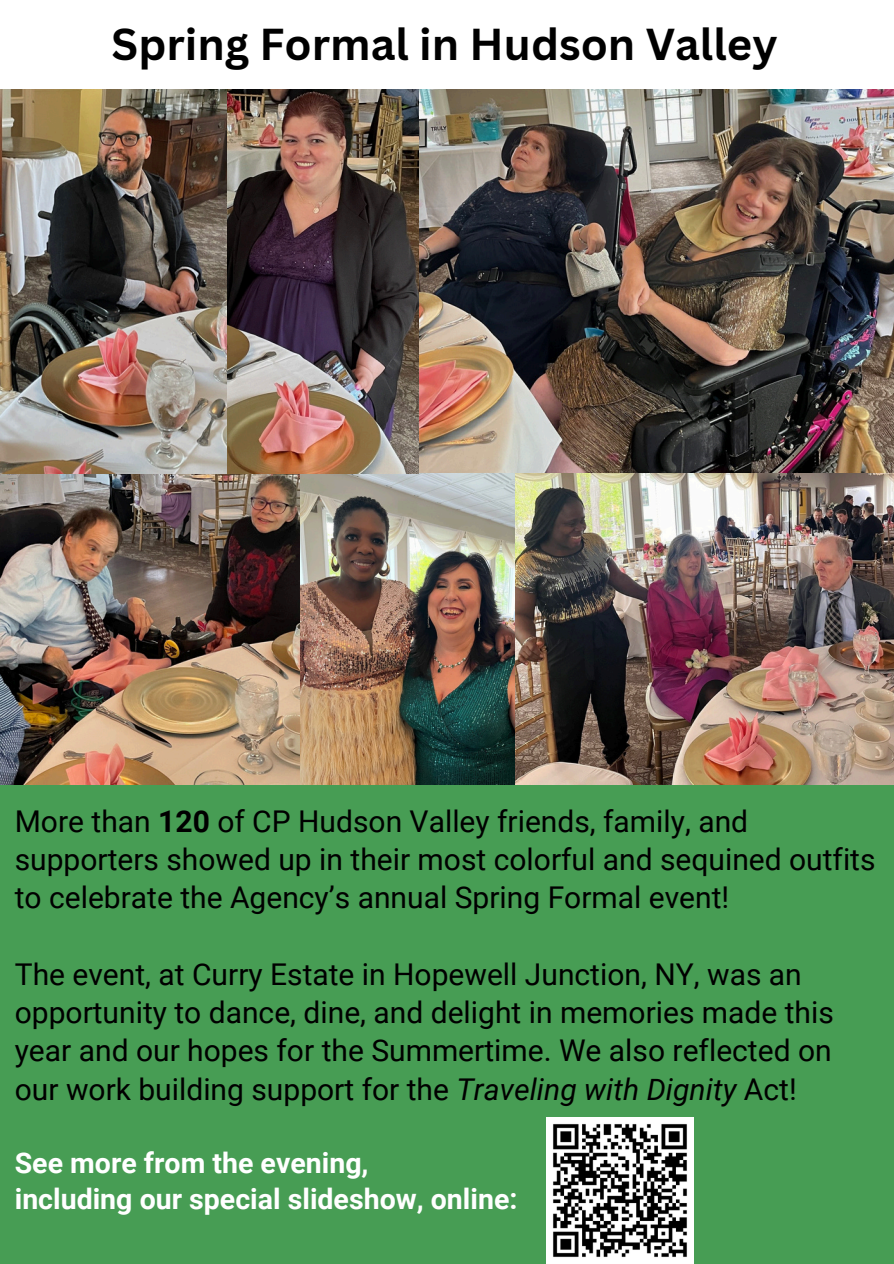
<style>
.page{position:relative;width:894px;height:1264px;background:#fff}
.page>*{position:absolute;margin:0;border:0;box-sizing:border-box;transform-origin:0 0}
.t1{font:700 43.5px "Canva Sans";color:#000}
.t2{font:30px/38.2px "Roboto";color:#000}
.t3{font:700 28.5px "Roboto";color:#fff}
.s1{font-weight:700}
.s2{font-style:italic}
</style>
<div class="page">
<div style="left:0;top:0;width:893px;height:1263px;background:#479d54"></div>
<div style="left:0;top:0;width:893px;height:89px;background:#fff"></div>
<img style="left:300px;top:473px;width:216px;height:311px">
<img style="left:516px;top:473px;width:377px;height:311px">
<img style="left:0;top:473px;width:300px;height:311px">
<img style="left:0;top:89px;width:228px;height:384px">
<img style="left:418px;top:89px;width:475px;height:384px">
<img style="left:228px;top:89px;width:190px;height:384px">
<img style="left:547px;top:1117px;width:146px;height:146px">
<p class="t1" style="left:112px;top:13px;width:667px">Spring Formal in Hudson Valley</p>
<p class="t2" style="left:15px;top:802px;width:862px">More than <span class="s1">120</span> of CP Hudson Valley friends, family, and supporters showed up in their most colorful and sequined outfits to celebrate the Agency’s annual Spring Formal event!</p>
<p class="t2" style="left:15px;top:955px;width:820px">The event, at Curry Estate in Hopewell Junction, NY, was an opportunity to dance, dine, and delight in memories made this year and our hopes for the Summertime. We also reflected on our work building support for the <span class="s2">Traveling with Dignity</span> Act!</p>
<h2 class="t3" style="left:15px;top:1146px;width:355px">See more from the evening,</h2>
<p class="t3" style="left:15px;top:1182px;width:504px">including our special slideshow, online:</p>
</div>
